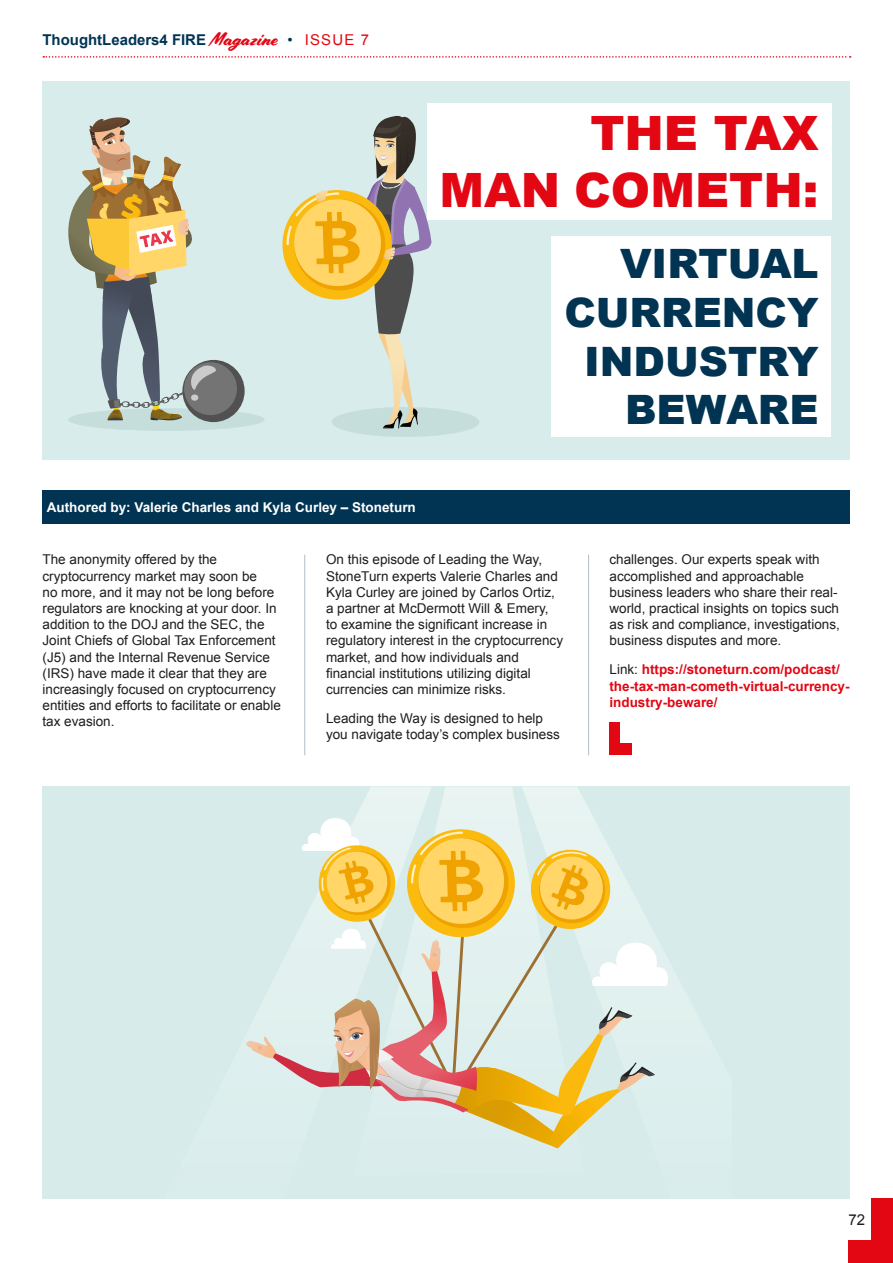
<style>
.page{position:relative;width:893px;height:1263px;background:#fff}
.page>*{position:absolute;margin:0;border:0;box-sizing:border-box;transform-origin:0 0}
.t1{font:900 47.4px/56.8px "Arial";color:#e30613;text-align:right}
.t2{font:900 40.5px/48.6px "Arial";color:#003452;text-align:right}
.t3{font:700 15px "Arial";color:#003452}
.t4{font:15px "Arial";color:#1d1d1b}
.t5{font:13.5px/16.2px "Arial";color:#1d1d1b}
.t6{font:700 13.5px/16.2px "Arial";color:#e30613}
.t7{font:700 13.5px "Arial";color:#fff}
.s1{font-family:"Cortado";font-weight:400;font-size:18.6px;color:#e30613}
.s2{font-weight:400}
.s3{font-weight:400;color:#e30613}
.s4{font-weight:400;color:#1d1d1b}
</style>
<div class="page">
<svg style="left:43px;top:56px;width:808px;height:2px"></svg>
<div style="left:872px;top:1198px;width:21px;height:65px;background:#e30613"></div>
<div style="left:848px;top:1241px;width:45px;height:22px;background:#e30613"></div>
<div style="left:43px;top:81px;width:807px;height:378px;background:#d8eceb"></div>
<svg style="left:68px;top:117px;width:196px;height:314px"></svg>
<svg style="left:286px;top:115px;width:193px;height:322px"></svg>
<div style="left:43px;top:786px;width:807px;height:413px;background:#d7ecea"></div>
<img style="left:355px;top:787px;width:230px;height:362px">
<svg style="left:246px;top:818px;width:427px;height:330px"></svg>
<div style="left:43px;top:490px;width:807px;height:33px;background:#003452"></div>
<div style="left:609px;top:722px;width:11px;height:33px;background:#e30613"></div>
<div style="left:609px;top:743px;width:23px;height:12px;background:#e30613"></div>
<hr style="left:304px;top:554px;width:1px;height:201px;background:#b3bdcd">
<hr style="left:588px;top:554px;width:1px;height:201px;background:#b3bdcd">
<div style="left:427px;top:103px;width:404px;height:117px;background:#fff"></div>
<div style="left:551px;top:237px;width:280px;height:200px;background:#fff"></div>
<p class="t3" style="left:43px;top:29px;width:328px">ThoughtLeaders4 FIRE <span class="s1">Magazine</span> <span class="s2">•</span> <span class="s3">ISSUE 7</span></p>
<h1 class="t1" style="left:439px;top:103px;width:381px">THE TAX<br>MAN COMETH:</h1>
<h2 class="t2" style="left:564px;top:238px;width:256px">VIRTUAL<br>CURRENCY<br>INDUSTRY<br>BEWARE</h2>
<p class="t7" style="left:47px;top:498px;width:371px">Authored by: Valerie Charles and Kyla Curley – Stoneturn</p>
<p class="t5" style="left:43px;top:552px;width:240px">The anonymity offered by the cryptocurrency market may soon be<br>no more, and it may not be long before regulators are knocking at your door. In addition to the DOJ and the SEC, the Joint Chiefs of Global Tax Enforcement (J5) and the Internal Revenue Service (IRS) have made it clear that they are increasingly focused on cryptocurrency entities and efforts to facilitate or enable tax evasion.</p>
<p class="t5" style="left:326px;top:552px;width:239px">On this episode of Leading the Way, StoneTurn experts Valerie Charles and Kyla Curley are joined by Carlos Ortiz, a partner at McDermott Will &amp; Emery, to examine the significant increase in regulatory interest in the cryptocurrency market, and how individuals and financial institutions utilizing digital currencies can minimize risks.</p>
<p class="t5" style="left:326px;top:710px;width:235px">Leading the Way is designed to help you navigate today’s complex business</p>
<p class="t5" style="left:609px;top:552px;width:232px">challenges. Our experts speak with accomplished and approachable business leaders who share their real&shy;world, practical insights on topics such as risk and compliance, investigations, business disputes and more.</p>
<p class="t6" style="left:609px;top:662px;width:242px"><span class="s4">Link:</span> https://stoneturn.com/podcast/ the-tax-man-cometh-virtual-currency&shy;industry-beware/</p>
<p class="t4" style="left:848px;top:1210px;width:18px">72</p>
</div>
